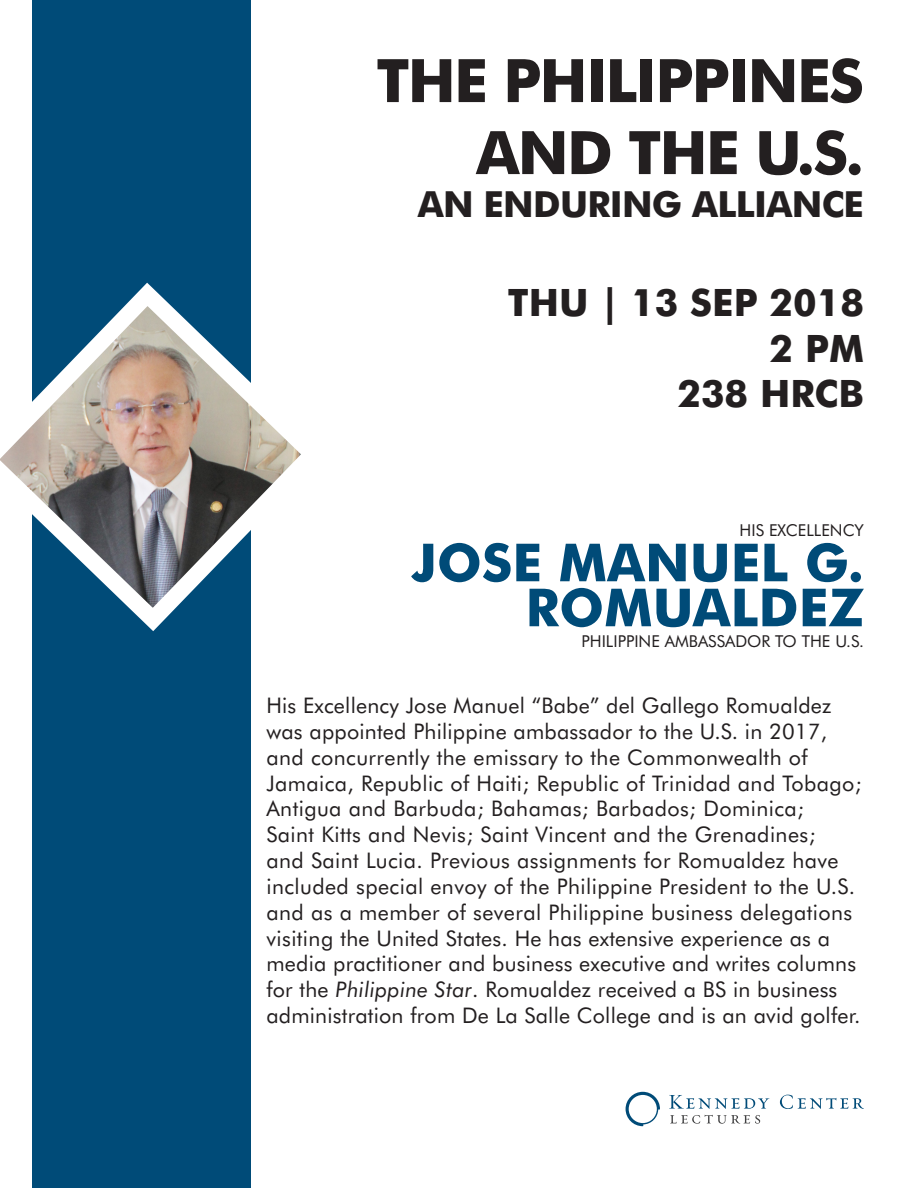
<style>
.page{position:relative;width:918px;height:1188px;background:#fff}
.page>*{position:absolute;margin:0;border:0;box-sizing:border-box;transform-origin:0 0}
.t1{font:700 60px/72px "Futura BT";letter-spacing:-.03em;color:#231f20;text-align:right}
.t2{font:700 52.5px/45px "Futura BT";color:#004b78;text-align:right}
.t3{font:700 37.8px/45.3px "Futura BT";color:#231f20;text-align:right}
.t4{font:700 36px "Futura BT";letter-spacing:-.02em;color:#231f20}
.t5{font:21.6px/25.8px "Futura BT";letter-spacing:.02em;color:#231f20}
.t6{font:16.35px "Futura BT";color:#231f20}
.s1{font-style:italic}
</style>
<div class="page">
<div style="left:32px;top:0;width:219px;height:1188px;background:#004b78"></div>
<svg style="left:626px;top:1092px;width:34px;height:34px"></svg>
<svg style="left:669px;top:1095px;width:100px;height:14px"></svg>
<svg style="left:780px;top:1095px;width:84px;height:14px"></svg>
<svg style="left:670px;top:1115px;width:90px;height:9px"></svg>
<svg style="left:0;top:282px;width:301px;height:349px"></svg>
<h1 class="t1" style="left:376px;top:44px;width:489px">THE PHILIPPINES<br>AND THE U.S.</h1>
<h3 class="t4" style="left:418px;top:183px;width:448px">AN ENDURING ALLIANCE</h3>
<h3 class="t3" style="left:508px;top:280px;width:358px">THU | 13 SEP 2018<br>2 PM<br>238 HRCB</h3>
<p class="t6" style="left:740px;top:521px;width:126px">HIS EXCELLENCY</p>
<h2 class="t2" style="left:412px;top:540px;width:454px">JOSE MANUEL G.<br>ROMUALDEZ</h2>
<p class="t6" style="left:582px;top:632px;width:284px">PHILIPPINE AMBASSADOR TO THE U.S.</p>
<p class="t5" style="left:266px;top:692px;width:597px">His Excellency Jose Manuel “Babe” del Gallego Romualdez was appointed Philippine ambassador to the U.S. in 2017, and concurrently the emissary to the Commonwealth of Jamaica, Republic of Haiti; Republic of Trinidad and Tobago; Antigua and Barbuda; Bahamas; Barbados; Dominica;<br>Saint Kitts and Nevis; Saint Vincent and the Grenadines;<br>and Saint Lucia. Previous assignments for Romualdez have included special envoy of the Philippine President to the U.S. and as a member of several Philippine business delegations visiting the United States. He has extensive experience as a media practitioner and business executive and writes columns for the <span class="s1">Philippine Star</span>. Romualdez received a BS in business administration from De La Salle College and is an avid golfer.</p>
</div>
